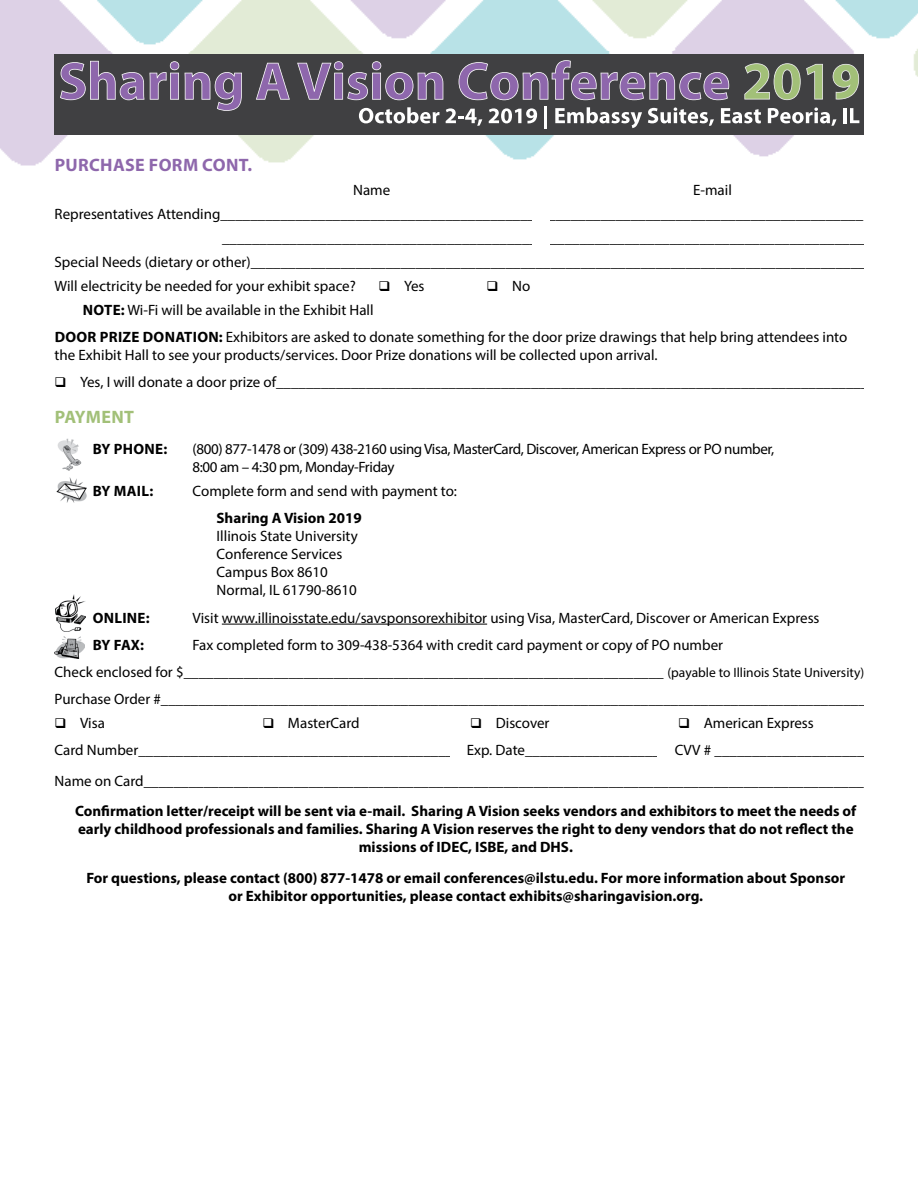
<style>
.page{position:relative;width:918px;height:1188px;background:#fff}
.page>*{position:absolute;margin:0;border:0;box-sizing:border-box;transform-origin:0 0}
.t1{font:700 18px "Myriad Pro";letter-spacing:.02em;color:#8e67ac}
.t2{font:700 18px "Myriad Pro";letter-spacing:.01em;color:#a2c078}
.t3{font:15px/27.3px "Myriad Pro";color:#000}
.t4{font:700 15px/18px "Myriad Pro";color:#000;text-align:center}
.t5{font:15px/18px "Myriad Pro";letter-spacing:-.025em;color:#000}
.s1{font-weight:700}
.s2{font-size:13.5px}
</style>
<div class="page">
<img style="left:0;top:0;width:918px;height:166px">
<hr style="left:222px;top:624px;width:265px;height:1px;background:#000">
<img style="left:57px;top:477px;width:29px;height:25px">
<img style="left:55px;top:594px;width:30px;height:37px">
<img style="left:55px;top:636px;width:29px;height:22px">
<img style="left:57px;top:439px;width:25px;height:32px">
<div style="left:54px;top:54px;width:810px;height:80px;background:#404042"></div>
<svg style="left:744px;top:63px;width:79px;height:37px"></svg>
<svg style="left:833px;top:64px;width:26px;height:36px"></svg>
<svg style="left:359px;top:107px;width:80px;height:16px"></svg>
<svg style="left:446px;top:108px;width:36px;height:18px"></svg>
<svg style="left:489px;top:108px;width:48px;height:15px"></svg>
<hr style="left:545px;top:106px;width:2px;height:23px;background:#fff">
<svg style="left:555px;top:107px;width:87px;height:21px"></svg>
<svg style="left:648px;top:107px;width:66px;height:19px"></svg>
<svg style="left:721px;top:108px;width:40px;height:15px"></svg>
<svg style="left:768px;top:107px;width:68px;height:19px"></svg>
<hr style="left:843px;top:108px;width:4px;height:15px;background:#fff">
<svg style="left:850px;top:108px;width:9px;height:15px"></svg>
<svg style="left:60px;top:61px;width:119px;height:39px"></svg>
<svg style="left:185px;top:72px;width:57px;height:39px"></svg>
<svg style="left:256px;top:63px;width:34px;height:37px"></svg>
<svg style="left:297px;top:61px;width:146px;height:39px"></svg>
<svg style="left:459px;top:60px;width:270px;height:40px"></svg>
<p class="t1" style="left:55px;top:153px;width:199px">PURCHASE FORM CONT.</p>
<p class="t3" style="left:353px;top:176px;width:39px">Name</p>
<p class="t3" style="left:693px;top:176px;width:40px">E-mail</p>
<p class="t3" style="left:55px;top:200px;width:810px">Representatives Attending__________________________________________ __________________________________________</p>
<p class="t3" style="left:222px;top:224px;width:644px">__________________________________________ __________________________________________</p>
<p class="t3" style="left:55px;top:248px;width:813px">Special Needs (dietary or other)__________________________________________________________________________________</p>
<p class="t3" style="left:55px;top:272px;width:303px">Will electricity be needed for your exhibit space?</p>
<p class="t3" style="left:379px;top:272px;width:47px">❑ Yes</p>
<p class="t3" style="left:487px;top:272px;width:45px">❑ No</p>
<p class="t3" style="left:55px;top:296px;width:794px;text-indent:28px"><span class="s1">NOTE:</span> Wi-Fi will be available in the Exhibit Hall<br><span class="s1">DOOR PRIZE DONATION:</span> Exhibitors are asked to donate something for the door prize drawings that help bring attendees into</p>
<p class="t3" style="left:55px;top:341px;width:605px">the Exhibit Hall to see your products/services. Door Prize donations will be collected upon arrival.</p>
<p class="t3" style="left:55px;top:368px;width:823px">❑ Yes, I will donate a door prize of________________________________________________________________________________</p>
<p class="t2" style="left:55px;top:406px;width:81px">PAYMENT</p>
<p class="t4" style="left:93px;top:440px;width:76px">BY PHONE:</p>
<p class="t5" style="left:193px;top:440px;width:583px">(800) 877-1478 or (309) 438-2160 using Visa, MasterCard, Discover, American Express or PO number,<br>8:00 am – 4:30 pm, Monday-Friday</p>
<p class="t4" style="left:93px;top:482px;width:62px">BY MAIL:</p>
<p class="t3" style="left:193px;top:477px;width:266px">Complete form and send with payment to:</p>
<p class="t4" style="left:217px;top:509px;width:147px">Sharing A Vision 2019</p>
<p class="t3" style="left:217px;top:527px;width:143px;line-height:18px">Illinois State University<br>Conference Services<br>Campus Box 8610<br>Normal, IL 61790-8610</p>
<p class="t4" style="left:93px;top:608px;width:58px">ONLINE:</p>
<p class="t3" style="left:193px;top:604px;width:628px">Visit www.illinoisstate.edu/savsponsorexhibitor using Visa, MasterCard, Discover or American Express</p>
<p class="t4" style="left:93px;top:635px;width:53px">BY FAX:</p>
<p class="t3" style="left:55px;top:631px;width:820px;text-indent:138px">Fax completed form to 309-438-5364 with credit card payment or copy of PO number<br>Check enclosed for $________________________________________________________________ <span class="s2">(payable to Illinois State University)<br></span>Purchase Order #_______________________________________________________________________________________________</p>
<p class="t3" style="left:55px;top:709px;width:52px">❑ Visa</p>
<p class="t3" style="left:262px;top:709px;width:99px">❑ MasterCard</p>
<p class="t3" style="left:470px;top:709px;width:81px">❑ Discover</p>
<p class="t3" style="left:55px;top:709px;width:819px;text-indent:624px">❑ American Express<br>Card Number__________________________________________ Exp. Date__________________ CVV # _____________________</p>
<p class="t3" style="left:55px;top:767px;width:818px">Name on Card_________________________________________________________________________________________________</p>
<p class="t4" style="left:75px;top:802px;width:783px">Confirmation letter/receipt will be sent via e-mail. Sharing A Vision seeks vendors and exhibitors to meet the needs of early childhood professionals and families. Sharing A Vision reserves the right to deny vendors that do not reflect the missions of IDEC, ISBE, and DHS.</p>
<p class="t4" style="left:86px;top:869px;width:760px">For questions, please contact (800) 877-1478 or email conferences@ilstu.edu. For more information about Sponsor or Exhibitor opportunities, please contact exhibits@sharingavision.org.</p>
</div>
